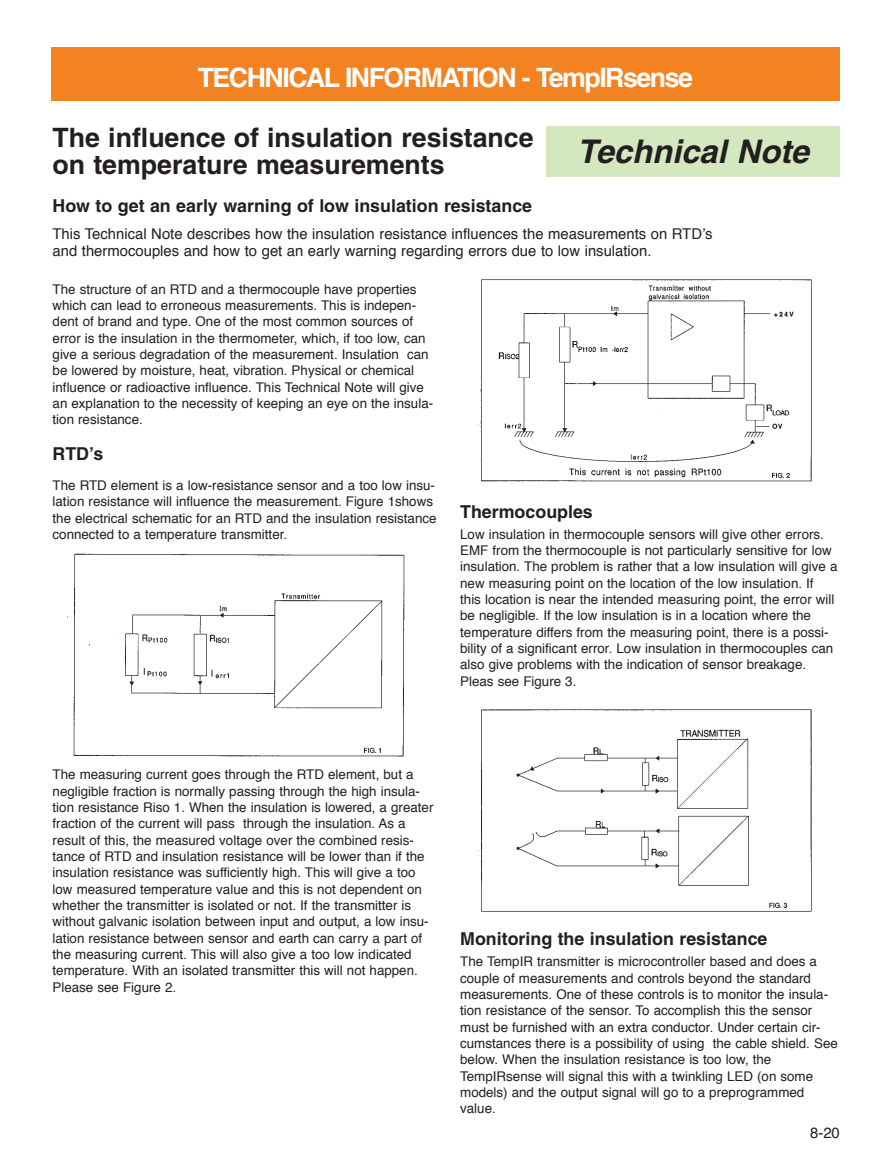
<style>
.page{position:relative;width:891px;height:1161px;background:#fff}
.page>*{position:absolute;margin:0;border:0;box-sizing:border-box;transform-origin:0 0}
.t1{font:italic 700 32.7px "Helvetica";color:#231f20}
.t2{font:700 26.7px/26.7px "Helvetica";color:#231f20}
.t3{font:700 26.7px "Helvetica";letter-spacing:-.055em;color:#fff}
.t4{font:700 17.85px "Helvetica";color:#231f20}
.t5{font:14.85px/17.9px "Helvetica";color:#231f20}
.t6{font:13.35px/16.4px "Helvetica";color:#231f20}
</style>
<div class="page">
<div style="left:51px;top:47px;width:788px;height:54px;background:#f58220"></div>
<div style="left:547px;top:126px;width:293px;height:50px;background:#d4e8c0"></div>
<img style="left:481px;top:709px;width:331px;height:203px">
<img style="left:478px;top:279px;width:334px;height:203px">
<img style="left:67px;top:553px;width:338px;height:204px">
<p class="t3" style="left:198px;top:68px;width:497px">TECHNICAL INFORMATION - TempIRsense</p>
<p class="t2" style="left:53px;top:126px;width:483px">The influence of insulation resistance on temperature measurements</p>
<p class="t4" style="left:53px;top:199px;width:481px">How to get an early warning of low insulation resistance</p>
<p class="t5" style="left:53px;top:226px;width:661px">This Technical Note describes how the insulation resistance influences the measurements on RTD’s and thermocouples and how to get an early warning regarding errors due to low insulation.</p>
<p class="t6" style="left:53px;top:282px;width:382px">The structure of an RTD and a thermocouple have properties which can lead to erroneous measurements. This is indepen&shy;dent of brand and type. One of the most common sources of error is the insulation in the thermometer, which, if too low, can give a serious degradation of the measurement. Insulation can be lowered by moisture, heat, vibration. Physical or chemical influence or radioactive influence. This Technical Note will give an explanation to the necessity of keeping an eye on the insula&shy;tion resistance.</p>
<p class="t4" style="left:53px;top:447px;width:52px">RTD’s</p>
<p class="t6" style="left:53px;top:478px;width:385px">The RTD element is a low-resistance sensor and a too low insu&shy;lation resistance will influence the measurement. Figure 1shows the electrical schematic for an RTD and the insulation resistance connected to a temperature transmitter.</p>
<p class="t1" style="left:577px;top:139px;width:240px">Technical Note</p>
<p class="t4" style="left:460px;top:505px;width:134px">Thermocouples</p>
<p class="t6" style="left:460px;top:527px;width:379px">Low insulation in thermocouple sensors will give other errors.<br>EMF from the thermocouple is not particularly sensitive for low insulation. The problem is rather that a low insulation will give a new measuring point on the location of the low insulation. If this location is near the intended measuring point, the error will be negligible. If the low insulation is in a location where the temperature differs from the measuring point, there is a possi&shy;bility of a significant error. Low insulation in thermocouples can also give problems with the indication of sensor breakage.<br>Pleas see Figure 3.</p>
<p class="t6" style="left:53px;top:768px;width:382px">The measuring current goes through the RTD element, but a negligible fraction is normally passing through the high insula&shy;tion resistance Riso 1. When the insulation is lowered, a greater fraction of the current will pass through the insulation. As a result of this, the measured voltage over the combined resis&shy;tance of RTD and insulation resistance will be lower than if the insulation resistance was sufficiently high. This will give a too low measured temperature value and this is not dependent on whether the transmitter is isolated or not. If the transmitter is without galvanic isolation between input and output, a low insu&shy;lation resistance between sensor and earth can carry a part of the measuring current. This will also give a too low indicated temperature. With an isolated transmitter this will not happen.<br>Please see Figure 2.</p>
<p class="t4" style="left:460px;top:933px;width:309px">Monitoring the insulation resistance</p>
<p class="t6" style="left:460px;top:954px;width:379px">The TempIR transmitter is microcontroller based and does a couple of measurements and controls beyond the standard measurements. One of these controls is to monitor the insula&shy;tion resistance of the sensor. To accomplish this the sensor must be furnished with an extra conductor. Under certain cir&shy;cumstances there is a possibility of using the cable shield. See below. When the insulation resistance is too low, the TempIRsense will signal this with a twinkling LED (on some models) and the output signal will go to a preprogrammed value.</p>
<p class="t5" style="left:810px;top:1125px;width:31px">8-20</p>
</div>
